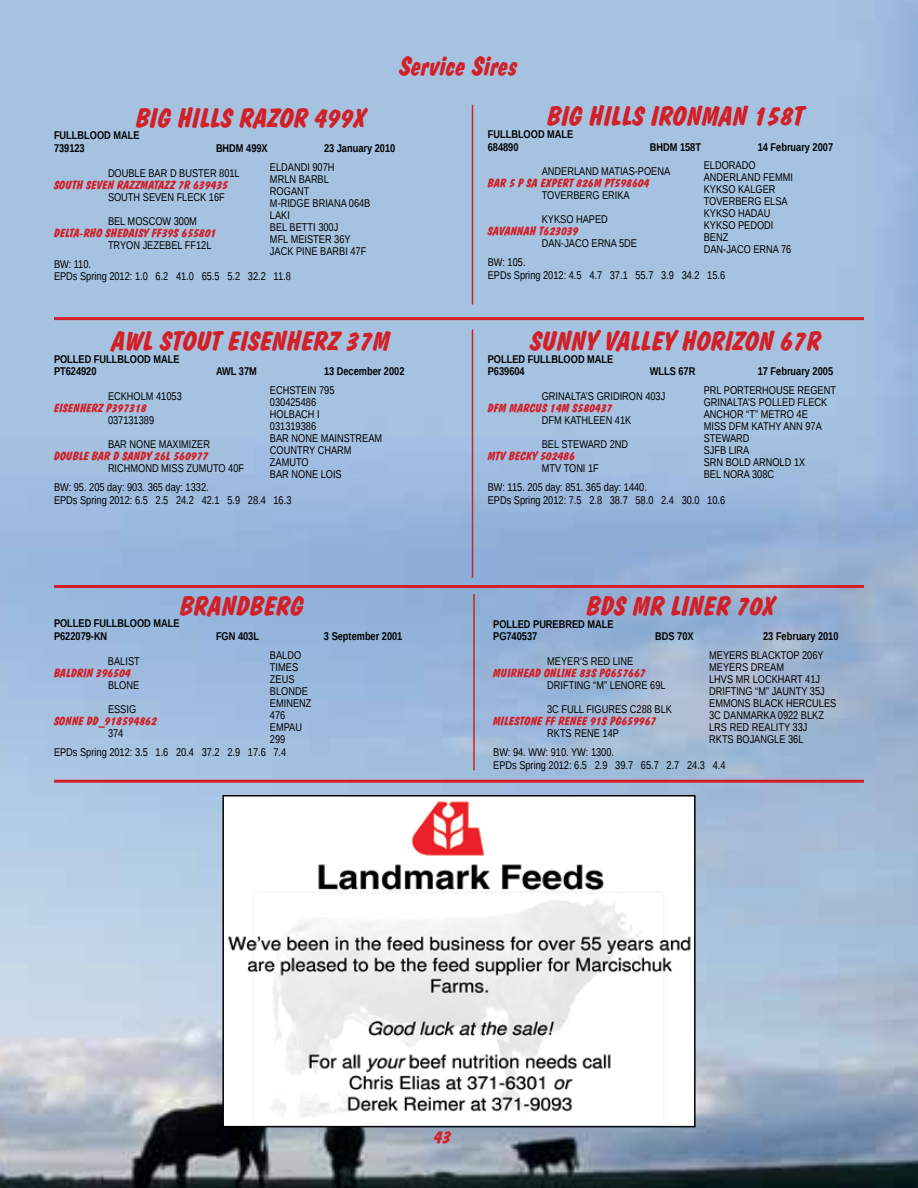
<style>
.page{position:relative;width:918px;height:1188px;background:#fff}
.page>*{position:absolute;margin:0;border:0;box-sizing:border-box;transform-origin:0 0}
.t1{font:700 27px "Dom Diagonal BT";color:#d31f26}
.t2{font:700 18px "Dom Diagonal BT";color:#d31f26}
.t3{font:700 12px "Dom Diagonal BT";color:#d31f26}
.t4{font:11.25px/12px "Liberation Sans Narrow";color:#000}
.t5{font:700 11.25px/12.8px "Liberation Sans Narrow";color:#000}
</style>
<div class="page">
<img style="left:0;top:0;width:918px;height:1188px">
<hr style="left:54px;top:585px;width:810px;height:3px;background:#d31f26">
<hr style="left:54px;top:317px;width:810px;height:3px;background:#d31f26">
<hr style="left:472px;top:329px;width:1px;height:249px;background:#d31f26">
<hr style="left:473px;top:594px;width:2px;height:176px;background:#d31f26">
<hr style="left:472px;top:105px;width:1px;height:199px;background:#d31f26">
<img style="left:225px;top:798px;width:468px;height:326px">
<div style="left:222px;top:795px;width:474px;height:332px;border:2px solid #000"></div>
<hr style="left:54px;top:780px;width:810px;height:3px;background:#d31f26">
<h1 class="t1" style="left:400px;top:49px;width:120px">Service Sires</h1>
<h1 class="t1" style="left:136px;top:101px;width:232px">BIG HILLS RAZOR 499X</h1>
<p class="t5" style="left:54px;top:129px;width:87px">FULLBLOOD MALE<br>739123</p>
<p class="t5" style="left:216px;top:142px;width:53px">BHDM 499X</p>
<p class="t5" style="left:324px;top:142px;width:73px">23 January 2010</p>
<p class="t4" style="left:270px;top:162px;width:66px">ELDANDI 907H</p>
<p class="t4" style="left:108px;top:168px;width:133px">DOUBLE BAR D BUSTER 801L</p>
<p class="t4" style="left:270px;top:174px;width:60px">MRLN BARBL</p>
<p class="t3" style="left:54px;top:178px;width:176px">SOUTH SEVEN RAZZMATAZZ 7R 639435</p>
<p class="t4" style="left:270px;top:186px;width:41px">ROGANT</p>
<p class="t4" style="left:108px;top:192px;width:118px">SOUTH SEVEN FLECK 16F</p>
<p class="t4" style="left:270px;top:198px;width:102px">M-RIDGE BRIANA 064B<br>LAKI</p>
<p class="t4" style="left:108px;top:216px;width:90px">BEL MOSCOW 300M</p>
<p class="t4" style="left:270px;top:222px;width:70px">BEL BETTI 300J</p>
<p class="t3" style="left:54px;top:226px;width:164px">DELTA-RHO SHEDAISY FF39S 655801</p>
<p class="t4" style="left:270px;top:234px;width:82px">MFL MEISTER 36Y</p>
<p class="t4" style="left:108px;top:240px;width:105px">TRYON JEZEBEL FF12L</p>
<p class="t4" style="left:270px;top:246px;width:98px">JACK PINE BARBI 47F</p>
<p class="t4" style="left:54px;top:258px;width:238px;line-height:12.8px">BW: 110.<br>EPDs Spring 2012: 1.0 6.2 41.0 65.5 5.2 32.2 11.8</p>
<h1 class="t1" style="left:112px;top:324px;width:280px">AWL STOUT EISENHERZ 37M</h1>
<p class="t5" style="left:54px;top:352px;width:127px">POLLED FULLBLOOD MALE<br>PT624920</p>
<p class="t5" style="left:216px;top:365px;width:42px">AWL 37M</p>
<p class="t5" style="left:324px;top:365px;width:82px">13 December 2002</p>
<p class="t4" style="left:270px;top:385px;width:66px">ECHSTEIN 795</p>
<p class="t4" style="left:108px;top:391px;width:75px">ECKHOLM 41053</p>
<p class="t4" style="left:270px;top:397px;width:48px">030425486</p>
<p class="t3" style="left:54px;top:401px;width:95px">EISENHERZ P397318</p>
<p class="t4" style="left:270px;top:409px;width:51px">HOLBACH I</p>
<p class="t4" style="left:108px;top:415px;width:48px">037131389</p>
<p class="t4" style="left:270px;top:421px;width:114px">031319386<br>BAR NONE MAINSTREAM</p>
<p class="t4" style="left:108px;top:439px;width:104px">BAR NONE MAXIMIZER</p>
<p class="t4" style="left:270px;top:445px;width:83px">COUNTRY CHARM</p>
<p class="t3" style="left:54px;top:449px;width:156px">DOUBLE BAR D SANDY 26L 560977</p>
<p class="t4" style="left:270px;top:457px;width:40px">ZAMUTO</p>
<p class="t4" style="left:108px;top:463px;width:138px">RICHMOND MISS ZUMUTO 40F</p>
<p class="t4" style="left:270px;top:469px;width:73px">BAR NONE LOIS</p>
<p class="t4" style="left:54px;top:481px;width:239px;line-height:12.8px">BW: 95. 205 day: 903. 365 day: 1332.<br>EPDs Spring 2012: 6.5 2.5 24.2 42.1 5.9 28.4 16.3</p>
<h1 class="t1" style="left:180px;top:589px;width:126px">BRANDBERG</h1>
<p class="t5" style="left:54px;top:617px;width:127px">POLLED FULLBLOOD MALE<br>P622079-KN</p>
<p class="t5" style="left:216px;top:630px;width:45px">FGN 403L</p>
<p class="t5" style="left:324px;top:630px;width:80px">3 September 2001</p>
<p class="t4" style="left:270px;top:649px;width:33px">BALDO</p>
<p class="t4" style="left:108px;top:655px;width:33px">BALIST</p>
<p class="t4" style="left:270px;top:661px;width:30px">TIMES</p>
<p class="t3" style="left:54px;top:665px;width:79px">BALDRIN 396504</p>
<p class="t4" style="left:270px;top:673px;width:26px">ZEUS</p>
<p class="t4" style="left:108px;top:679px;width:33px">BLONE</p>
<p class="t4" style="left:270px;top:685px;width:43px">BLONDE<br>EMINENZ</p>
<p class="t4" style="left:108px;top:703px;width:30px">ESSIG</p>
<p class="t4" style="left:270px;top:709px;width:17px">476</p>
<p class="t3" style="left:54px;top:713px;width:105px">SONNE DD_918594862</p>
<p class="t4" style="left:270px;top:721px;width:34px">EMPAU</p>
<p class="t4" style="left:108px;top:727px;width:17px">374</p>
<p class="t4" style="left:54px;top:733px;width:234px;line-height:12.8px;text-align:right">299<br>EPDs Spring 2012: 3.5 1.6 20.4 37.2 2.9 17.6 7.4</p>
<h1 class="t1" style="left:548px;top:100px;width:258px">BIG HILLS IRONMAN 158T</h1>
<p class="t5" style="left:488px;top:127px;width:87px">FULLBLOOD MALE<br>684890</p>
<p class="t5" style="left:650px;top:140px;width:53px">BHDM 158T</p>
<p class="t5" style="left:758px;top:140px;width:77px">14 February 2007</p>
<p class="t4" style="left:704px;top:160px;width:53px">ELDORADO</p>
<p class="t4" style="left:542px;top:166px;width:130px">ANDERLAND MATIAS-POENA</p>
<p class="t4" style="left:704px;top:172px;width:91px">ANDERLAND FEMMI</p>
<p class="t3" style="left:488px;top:176px;width:163px">BAR 5 P SA EXPERT 826M PT598604</p>
<p class="t4" style="left:704px;top:184px;width:73px">KYKSO KALGER</p>
<p class="t4" style="left:542px;top:190px;width:90px">TOVERBERG ERIKA</p>
<p class="t4" style="left:704px;top:196px;width:85px">TOVERBERG ELSA<br>KYKSO HADAU</p>
<p class="t4" style="left:542px;top:214px;width:68px">KYKSO HAPED</p>
<p class="t4" style="left:704px;top:220px;width:71px">KYKSO PEDODI</p>
<p class="t3" style="left:488px;top:224px;width:92px">SAVANNAH T623039</p>
<p class="t4" style="left:704px;top:232px;width:26px">BENZ</p>
<p class="t4" style="left:542px;top:238px;width:97px">DAN-JACO ERNA 5DE</p>
<p class="t4" style="left:704px;top:244px;width:89px">DAN-JACO ERNA 76</p>
<p class="t4" style="left:488px;top:256px;width:239px;line-height:12.8px">BW: 105.<br>EPDs Spring 2012: 4.5 4.7 37.1 55.7 3.9 34.2 15.6</p>
<h1 class="t1" style="left:531px;top:324px;width:292px">SUNNY VALLEY HORIZON 67R</h1>
<p class="t5" style="left:488px;top:352px;width:127px">POLLED FULLBLOOD MALE<br>P639604</p>
<p class="t5" style="left:650px;top:365px;width:47px">WLLS 67R</p>
<p class="t5" style="left:758px;top:365px;width:77px">17 February 2005</p>
<p class="t4" style="left:704px;top:385px;width:134px">PRL PORTERHOUSE REGENT</p>
<p class="t4" style="left:542px;top:391px;width:125px">GRINALTA’S GRIDIRON 403J</p>
<p class="t4" style="left:704px;top:397px;width:125px">GRINALTA’S POLLED FLECK</p>
<p class="t3" style="left:488px;top:401px;width:126px">DFM MARCUS 14M S580437</p>
<p class="t4" style="left:704px;top:409px;width:106px">ANCHOR “T” METRO 4E</p>
<p class="t4" style="left:542px;top:415px;width:91px">DFM KATHLEEN 41K</p>
<p class="t4" style="left:704px;top:421px;width:120px">MISS DFM KATHY ANN 97A<br>STEWARD</p>
<p class="t4" style="left:542px;top:439px;width:88px">BEL STEWARD 2ND</p>
<p class="t4" style="left:704px;top:445px;width:47px">SJFB LIRA</p>
<p class="t3" style="left:488px;top:449px;width:89px">MTV BECKY 502486</p>
<p class="t4" style="left:704px;top:457px;width:103px">SRN BOLD ARNOLD 1X</p>
<p class="t4" style="left:542px;top:463px;width:59px">MTV TONI 1F</p>
<p class="t4" style="left:704px;top:469px;width:72px">BEL NORA 308C</p>
<p class="t4" style="left:488px;top:481px;width:239px;line-height:12.8px">BW: 115. 205 day: 851. 365 day: 1440.<br>EPDs Spring 2012: 7.5 2.8 38.7 58.0 2.4 30.0 10.6</p>
<h1 class="t1" style="left:587px;top:589px;width:190px">BDS MR LINER 70X</h1>
<p class="t5" style="left:493px;top:617px;width:122px">POLLED PUREBRED MALE<br>PG740537</p>
<p class="t5" style="left:655px;top:630px;width:40px">BDS 70X</p>
<p class="t5" style="left:763px;top:630px;width:77px">23 February 2010</p>
<p class="t4" style="left:709px;top:650px;width:116px">MEYERS BLACKTOP 206Y</p>
<p class="t4" style="left:547px;top:656px;width:88px">MEYER’S RED LINE</p>
<p class="t4" style="left:709px;top:662px;width:76px">MEYERS DREAM</p>
<p class="t3" style="left:493px;top:666px;width:154px">MUIRHEAD ONLINE 83S PG657667</p>
<p class="t4" style="left:709px;top:674px;width:112px">LHVS MR LOCKHART 41J</p>
<p class="t4" style="left:547px;top:680px;width:120px">DRIFTING “M” LENORE 69L</p>
<p class="t4" style="left:709px;top:686px;width:129px">DRIFTING “M” JAUNTY 35J<br>EMMONS BLACK HERCULES</p>
<p class="t4" style="left:547px;top:704px;width:126px">3C FULL FIGURES C288 BLK</p>
<p class="t4" style="left:709px;top:710px;width:116px">3C DANMARKA 0922 BLKZ</p>
<p class="t3" style="left:493px;top:714px;width:165px">MILESTONE FF RENEE 91S PG659967</p>
<p class="t4" style="left:709px;top:722px;width:100px">LRS RED REALITY 33J</p>
<p class="t4" style="left:547px;top:728px;width:73px">RKTS RENE 14P</p>
<p class="t4" style="left:709px;top:734px;width:96px">RKTS BOJANGLE 36L</p>
<p class="t4" style="left:493px;top:746px;width:234px;line-height:12.8px">BW: 94. WW: 910. YW: 1300.<br>EPDs Spring 2012: 6.5 2.9 39.7 65.7 2.7 24.3 4.4</p>
<h2 class="t2" style="left:434px;top:1125px;width:19px">43</h2>
</div>
